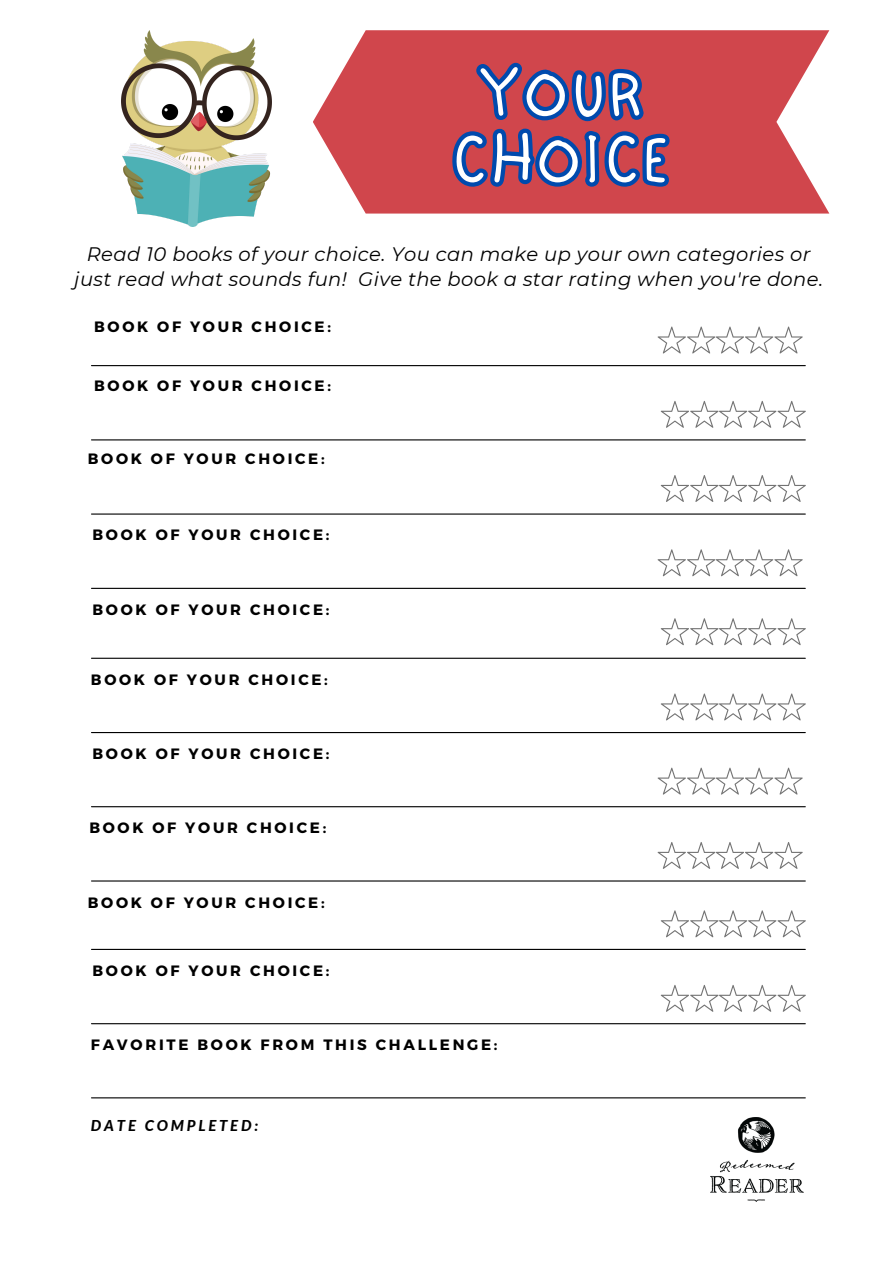
<style>
.page{position:relative;width:894px;height:1264px;background:#fff}
.page>*{position:absolute;margin:0;border:0;box-sizing:border-box;transform-origin:0 0}
.t1{font:74.1px "NF One Little Font Bold";letter-spacing:.035em;color:#fff}
.t2{font:italic 19.5px/25.8px "Montserrat";letter-spacing:.02em;color:#000;text-align:center}
.t3{font:700 15px "Montserrat";letter-spacing:.18em;color:#000}
.t4{font:italic 800 15px "Lato";letter-spacing:.18em;color:#000}
</style>
<div class="page">
<hr style="left:91px;top:365px;width:714px;height:1px;background:#000">
<hr style="left:91px;top:657px;width:714px;height:2px;background:#000">
<hr style="left:91px;top:948px;width:714px;height:2px;background:#000">
<hr style="left:91px;top:513px;width:714px;height:1px;background:#000">
<hr style="left:91px;top:806px;width:714px;height:1px;background:#000">
<hr style="left:91px;top:1097px;width:714px;height:1px;background:#000">
<hr style="left:91px;top:439px;width:714px;height:1px;background:#000">
<hr style="left:91px;top:732px;width:714px;height:1px;background:#000">
<hr style="left:91px;top:1023px;width:714px;height:1px;background:#000">
<hr style="left:91px;top:588px;width:714px;height:1px;background:#000">
<hr style="left:91px;top:880px;width:714px;height:1px;background:#000">
<svg style="left:657px;top:326px;width:145px;height:27px"></svg>
<svg style="left:660px;top:401px;width:145px;height:27px"></svg>
<svg style="left:660px;top:475px;width:145px;height:27px"></svg>
<svg style="left:657px;top:549px;width:145px;height:27px"></svg>
<svg style="left:660px;top:618px;width:145px;height:27px"></svg>
<svg style="left:661px;top:693px;width:144px;height:27px"></svg>
<svg style="left:657px;top:767px;width:145px;height:27px"></svg>
<svg style="left:657px;top:842px;width:145px;height:26px"></svg>
<svg style="left:660px;top:910px;width:145px;height:27px"></svg>
<svg style="left:660px;top:985px;width:145px;height:26px"></svg>
<img style="left:710px;top:1117px;width:93px;height:84px">
<svg style="left:313px;top:30px;width:516px;height:183px;fill:#d0464c"></svg>
<img style="left:121px;top:30px;width:150px;height:196px">
<svg style="left:449px;top:30px;width:223px;height:177px;background:#a5475f"></svg>
<p class="t1" style="left:477px;top:49px;width:166px">YOUR</p>
<p class="t1" style="left:451px;top:115px;width:218px">CHOICE</p>
<p class="t2" style="left:74px;top:240px;width:750px">Read 10 books of your choice. You can make up your own categories or just read what sounds fun! Give the book a star rating when you're done.</p>
<p class="t3" style="left:94px;top:316px;width:238px">BOOK OF YOUR CHOICE:</p>
<p class="t3" style="left:94px;top:376px;width:238px">BOOK OF YOUR CHOICE:</p>
<p class="t3" style="left:88px;top:449px;width:238px">BOOK OF YOUR CHOICE:</p>
<p class="t3" style="left:92px;top:524px;width:238px">BOOK OF YOUR CHOICE:</p>
<p class="t3" style="left:92px;top:599px;width:238px">BOOK OF YOUR CHOICE:</p>
<p class="t3" style="left:91px;top:670px;width:238px">BOOK OF YOUR CHOICE:</p>
<p class="t3" style="left:92px;top:744px;width:238px">BOOK OF YOUR CHOICE:</p>
<p class="t3" style="left:89px;top:818px;width:238px">BOOK OF YOUR CHOICE:</p>
<p class="t3" style="left:88px;top:892px;width:238px">BOOK OF YOUR CHOICE:</p>
<p class="t3" style="left:92px;top:961px;width:238px">BOOK OF YOUR CHOICE:</p>
<p class="t3" style="left:91px;top:1035px;width:408px">FAVORITE BOOK FROM THIS CHALLENGE:</p>
<p class="t4" style="left:91px;top:1116px;width:169px">DATE COMPLETED:</p>
</div>
